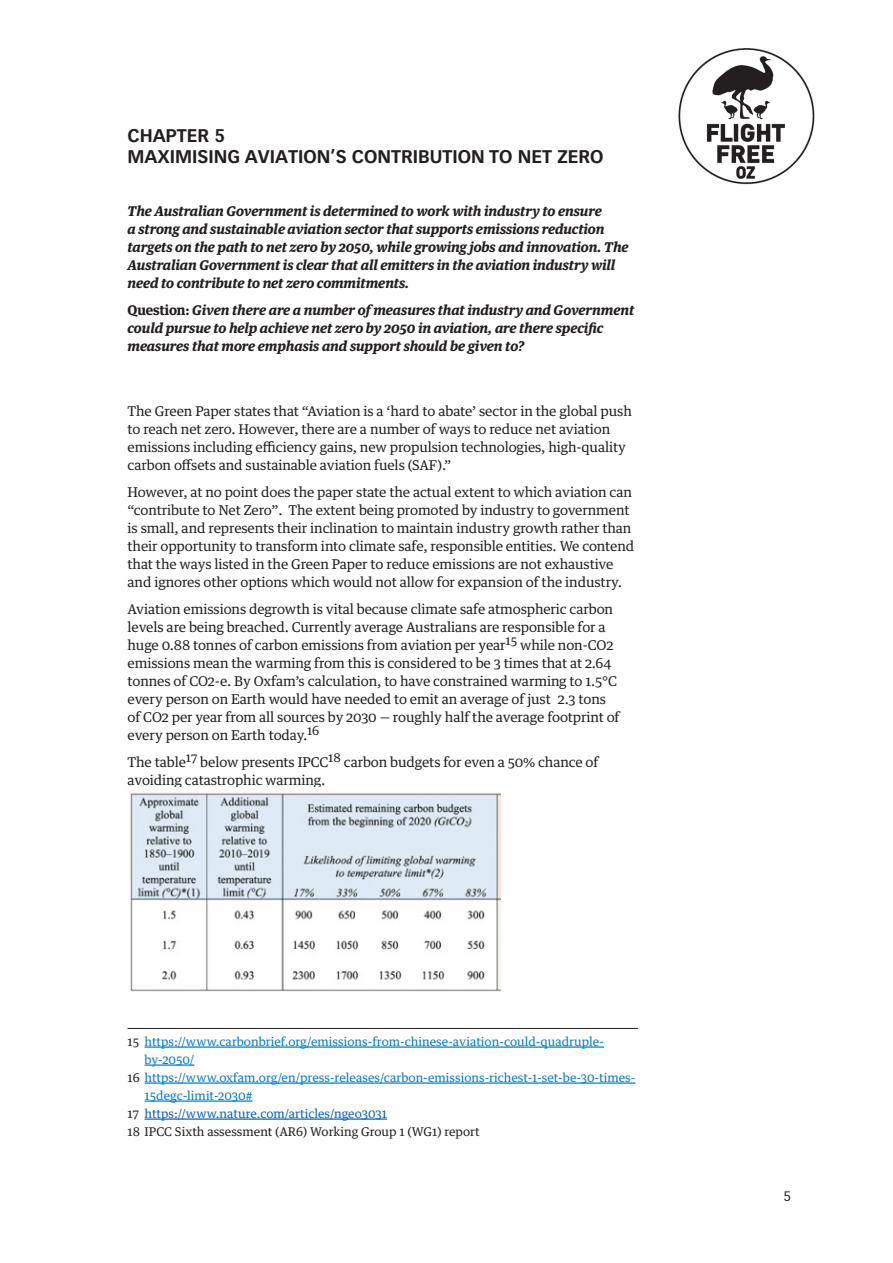
<style>
.page{position:relative;width:893px;height:1263px;background:#fff}
.page>*{position:absolute;margin:0;border:0;box-sizing:border-box;transform-origin:0 0}
.os3_Head_03{font:700 18px/21px "Vectora LT Pro";color:#231f20}
.os5_Text{font:13.5px/18px "Guardian Text Egyp";letter-spacing:-.01em;color:#231f20}
.os5_Text-2{font:italic 700 13.5px/18px "Guardian Text Egyp";letter-spacing:-.01em;color:#231f20}
.t1{font:13.5px "Vectora LT Pro";color:#231f20}
.os6_Footnote{font:12px/18px "Guardian Text Egyp";color:#007ec5}
.os6_Footnote-2{font:12px "Guardian Text Egyp";color:#231f20}
.os6_Footnote-3{font:12px "Guardian Text Egyp";color:#0563c1}
.s1{font-style:normal}
.s2{color:#231f20}
</style>
<div class="page">
<img style="left:678px;top:48px;width:137px;height:137px">
<img style="left:130px;top:793px;width:371px;height:199px">
<hr style="left:128px;top:1028px;width:510px;height:1px;background:#231f20">
<hr style="left:145px;top:1046px;width:459px;height:2px;background:#007ec5">
<hr style="left:145px;top:1064px;width:49px;height:2px;background:#007ec5">
<hr style="left:145px;top:1082px;width:490px;height:2px;background:#007ec5">
<hr style="left:145px;top:1100px;width:107px;height:2px;background:#007ec5">
<hr style="left:145px;top:1118px;width:242px;height:2px;background:#0563c1">
<p class="os3_Head_03" style="left:128px;top:125px;width:477px">CHAPTER 5<br>MAXIMISING AVIATION’S CONTRIBUTION TO NET ZERO</p>
<p class="os5_Text-2" style="left:128px;top:201px;width:502px">The Australian Government is determined to work with industry to ensure<br>a strong and sustainable aviation sector that supports emissions reduction targets on the path to net zero by 2050, while growing jobs and innovation. The Australian Government is clear that all emitters in the aviation industry will need to contribute to net zero commitments.</p>
<p class="os5_Text-2" style="left:128px;top:300px;width:508px"><span class="s1">Question:</span> Given there are a number of measures that industry and Government could pursue to help achieve net zero by 2050 in aviation, are there specific measures that more emphasis and support should be given to?</p>
<p class="os5_Text" style="left:128px;top:401px;width:506px">The Green Paper states that “Aviation is a ‘hard to abate’ sector in the global push to reach net zero. However, there are a number of ways to reduce net aviation emissions including efficiency gains, new propulsion technologies, high-quality carbon offsets and sustainable aviation fuels (SAF).”</p>
<p class="os5_Text" style="left:128px;top:482px;width:508px">However, at no point does the paper state the actual extent to which aviation can “contribute to Net Zero”. The extent being promoted by industry to government is small, and represents their inclination to maintain industry growth rather than their opportunity to transform into climate safe, responsible entities. We contend that the ways listed in the Green Paper to reduce emissions are not exhaustive and ignores other options which would not allow for expansion of the industry.</p>
<p class="os5_Text" style="left:128px;top:599px;width:494px">Aviation emissions degrowth is vital because climate safe atmospheric carbon levels are being breached. Currently average Australians are responsible for a huge 0.88 tonnes of carbon emissions from aviation per year<sup>15</sup> while non-CO2 emissions mean the warming from this is considered to be 3 times that at 2.64 tonnes of CO2-e. By Oxfam’s calculation, to have constrained warming to 1.5°C every person on Earth would have needed to emit an average of just 2.3 tons of CO2 per year from all sources by 2030 — roughly half the average footprint of every person on Earth today.<sup>16</sup></p>
<p class="os5_Text" style="left:128px;top:752px;width:472px">The table<sup>17</sup> below presents IPCC<sup>18</sup> carbon budgets for even a 50% chance of avoiding catastrophic warming.</p>
<p class="os6_Footnote" style="left:145px;top:1032px;width:461px;text-indent:-17px"><span class="s2">15</span> https://www.carbonbrief.org/emissions-from-chinese-aviation-could-quadruple&shy;by-2050/</p>
<p class="os6_Footnote" style="left:145px;top:1068px;width:492px;text-indent:-17px"><span class="s2">16</span> https://www.oxfam.org/en/press-releases/carbon-emissions-richest-1-set-be-30-times-<br>15degc-limit-2030#</p>
<p class="os6_Footnote-3" style="left:128px;top:1104px;width:261px"><span class="s2">17</span> https://www.nature.com/articles/ngeo3031</p>
<p class="os6_Footnote-2" style="left:128px;top:1122px;width:354px">18 IPCC Sixth assessment (AR6) Working Group 1 (WG1) report</p>
<p class="t1" style="left:783px;top:1188px;width:9px">5</p>
</div>
